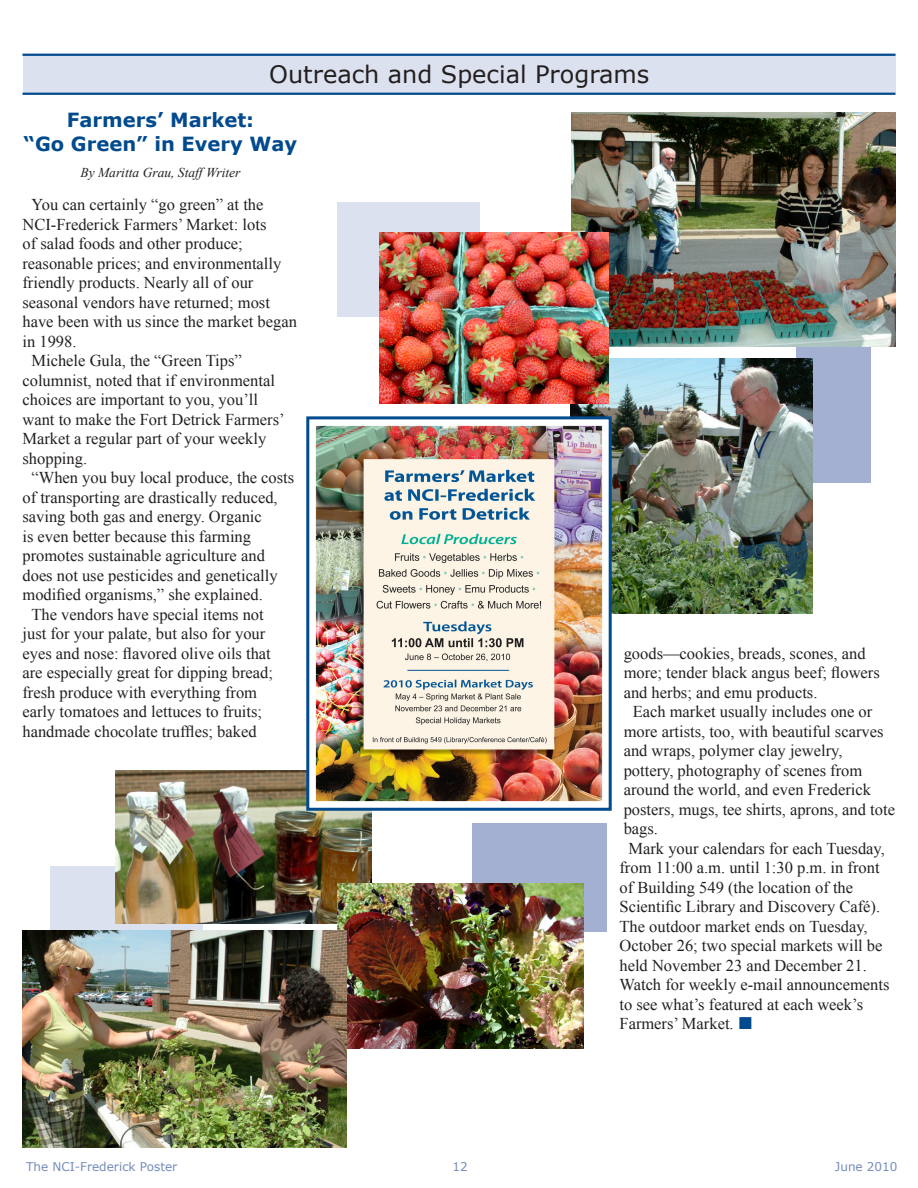
<style>
.page{position:relative;width:918px;height:1188px;background:#fff}
.page>*{position:absolute;margin:0;border:0;box-sizing:border-box;transform-origin:0 0}
._16pt_Section_Headin{font:24px "Verdana";color:#231f20}
.Heading_1__2_lines{font:700 19.5px/24px "Verdana";color:#004a8d;text-align:center}
.Main_Text{font:16.5px/19.5px "Times New Roman";color:#231f20}
.Byline{font:italic 13.5px "Times New Roman";color:#231f20}
.t1{font:12px "Verdana";color:#748cbb}
</style>
<div class="page">
<div style="left:338px;top:202px;width:142px;height:115px;background:#dce1ef"></div>
<div style="left:796px;top:327px;width:75px;height:156px;background:#a3b0d2"></div>
<div style="left:50px;top:866px;width:152px;height:92px;background:#dce1ef"></div>
<div style="left:472px;top:824px;width:136px;height:108px;background:#a3b0d2"></div>
<div style="left:23px;top:55px;width:873px;height:38px;background:#dce1ef"></div>
<hr style="left:22px;top:93px;width:874px;height:2px;background:#004a8d">
<hr style="left:22px;top:54px;width:874px;height:2px;background:#004a8d">
<img style="left:116px;top:770px;width:256px;height:154px">
<img style="left:572px;top:112px;width:324px;height:234px">
<img style="left:338px;top:884px;width:246px;height:164px">
<img style="left:571px;top:358px;width:241px;height:256px">
<img style="left:380px;top:233px;width:229px;height:171px">
<img style="left:310px;top:420px;width:298px;height:387px">
<div style="left:306px;top:416px;width:306px;height:395px;border:3px solid #004a8d"></div>
<img style="left:22px;top:931px;width:324px;height:217px">
<p class="_16pt_Section_Headin" style="left:269px;top:59px;width:382px">Outreach and Special Programs</p>
<p class="Heading_1__2_lines" style="left:24px;top:108px;width:275px">Farmers’ Market:<br>“Go Green” in Every Way</p>
<p class="Byline" style="left:80px;top:163px;width:162px">By Maritta Grau, Staff Writer</p>
<p class="Main_Text" style="left:22px;top:194px;width:276px;text-indent:9px">You can certainly “go green” at the NCI-Frederick Farmers’ Market: lots<br>of salad foods and other produce; reasonable prices; and environmentally friendly products. Nearly all of our seasonal vendors have returned; most have been with us since the market began in 1998.</p>
<p class="Main_Text" style="left:22px;top:350px;width:264px;text-indent:9px">Michele Gula, the “Green Tips” columnist, noted that if environmental choices are important to you, you’ll want to make the Fort Detrick Farmers’<br>Market a regular part of your weekly shopping.</p>
<p class="Main_Text" style="left:22px;top:467px;width:273px;text-indent:9px">“When you buy local produce, the costs of transporting are drastically reduced, saving both gas and energy. Organic<br>is even better because this farming promotes sustainable agriculture and does not use pesticides and genetically modified organisms,” she explained.</p>
<p class="Main_Text" style="left:22px;top:604px;width:252px;text-indent:9px">The vendors have special items not just for your palate, but also for your eyes and nose: flavored olive oils that are especially great for dipping bread; fresh produce with everything from early tomatoes and lettuces to fruits; handmade chocolate truffles; baked</p>
<p class="Main_Text" style="left:624px;top:643px;width:258px">goods—cookies, breads, scones, and more; tender black angus beef; flowers and herbs; and emu products.</p>
<p class="Main_Text" style="left:624px;top:701px;width:273px;text-indent:9px">Each market usually includes one or more artists, too, with beautiful scarves and wraps, polymer clay jewelry, pottery, photography of scenes from around the world, and even Frederick posters, mugs, tee shirts, aprons, and tote bags.</p>
<p class="Main_Text" style="left:620px;top:838px;width:271px;text-indent:9px">Mark your calendars for each Tuesday, from 11:00 a.m. until 1:30 p.m. in front of Building 549 (the location of the Scientific Library and Discovery Café).<br>The outdoor market ends on Tuesday, October 26; two special markets will be held November 23 and December 21.<br>Watch for weekly e-mail announcements to see what’s featured at each week’s Farmers’ Market.</p>
<p class="t1" style="left:26px;top:1159px;width:153px">The NCI-Frederick Poster</p>
<p class="t1" style="left:453px;top:1159px;width:17px">12</p>
<p class="t1" style="left:835px;top:1159px;width:64px">June 2010</p>
</div>
